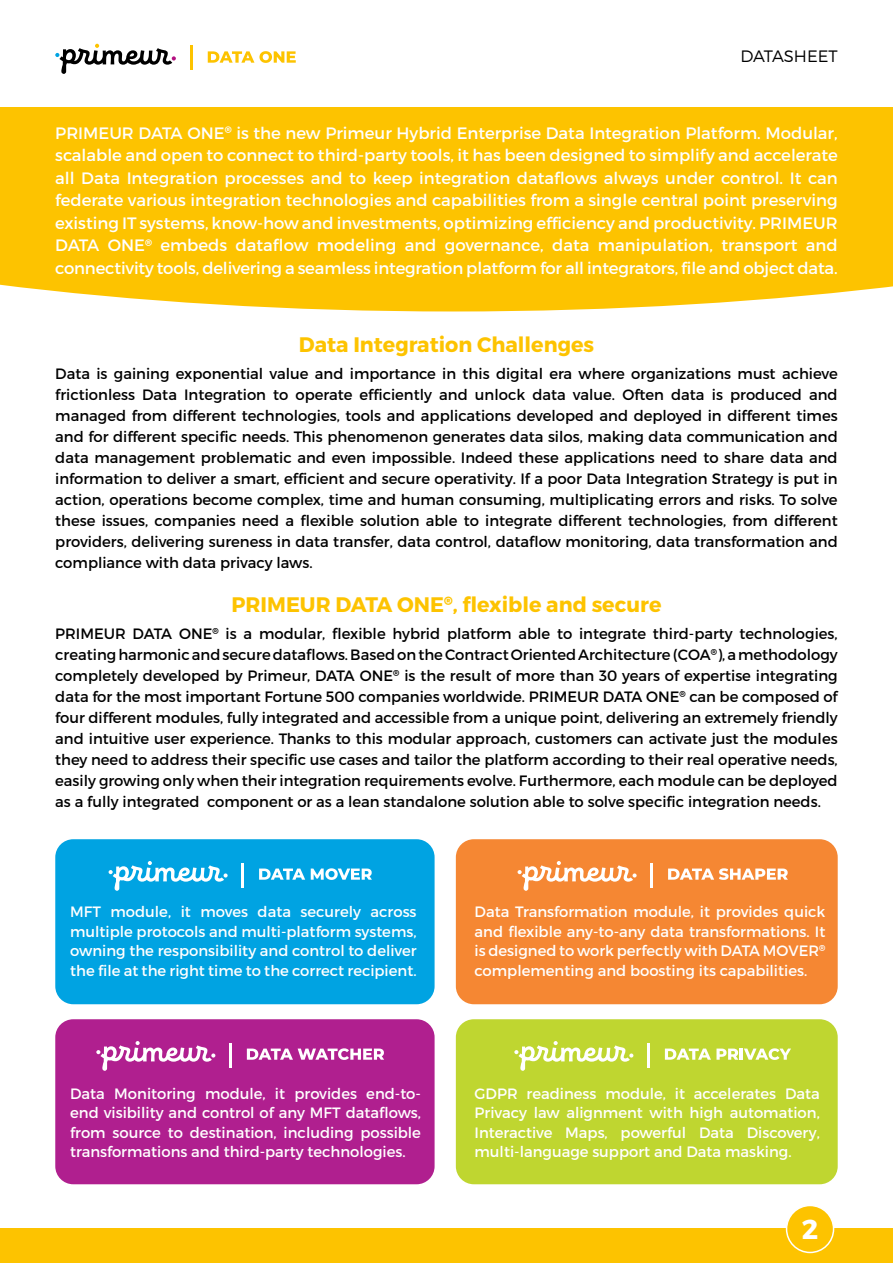
<style>
.page{position:relative;width:893px;height:1263px;background:#fff}
.page>*{position:absolute;margin:0;border:0;box-sizing:border-box;transform-origin:0 0}
.t1{font:700 27.45px "Montserrat";color:#fff}
.t2{font:700 21px "Montserrat";color:#fdc300}
.t3{font:16.5px/22.5px "Montserrat";letter-spacing:-.01em;color:#fff;text-align:justify}
.t4{font:300 16.5px "Montserrat";letter-spacing:-.005em;color:#000}
.t5{font:15px/21px "Montserrat";color:#000;text-align:justify}
.t6{font:15px/19.5px "Montserrat";color:#fff;text-align:justify}
</style>
<div class="page">
<div style="left:55px;top:839px;width:380px;height:165px;background:#00a3e2;border-radius:18px"></div>
<div style="left:55px;top:1019px;width:380px;height:165px;background:#b01f8f;border-radius:18px"></div>
<div style="left:456px;top:839px;width:382px;height:165px;background:#f58733;border-radius:18px"></div>
<div style="left:456px;top:1019px;width:382px;height:165px;background:#bfd630;border-radius:18px"></div>
<div style="left:0;top:107px;width:893px;height:204px;background:#fdc300"></div>
<div style="left:0;top:1229px;width:893px;height:34px;background:#fdc300"></div>
<div style="left:787px;top:1205px;width:46px;height:47px;background:#fdc300;border-radius:50%"></div>
<div style="left:786px;top:1205px;width:48px;height:48px;border:2px solid #fff;border-radius:50%"></div>
<svg style="left:55px;top:44px;width:121px;height:30px"></svg>
<svg style="left:208px;top:51px;width:88px;height:12px"></svg>
<hr style="left:190px;top:46px;width:2px;height:24px;background:#fdc300">
<svg style="left:109px;top:861px;width:119px;height:30px"></svg>
<svg style="left:259px;top:868px;width:46px;height:12px"></svg>
<svg style="left:311px;top:868px;width:61px;height:12px"></svg>
<hr style="left:242px;top:863px;width:2px;height:24px;background:#fff">
<svg style="left:514px;top:1041px;width:119px;height:30px"></svg>
<svg style="left:665px;top:1048px;width:126px;height:12px"></svg>
<hr style="left:647px;top:1043px;width:3px;height:24px;background:#fff">
<svg style="left:518px;top:861px;width:119px;height:30px"></svg>
<svg style="left:668px;top:868px;width:120px;height:12px"></svg>
<hr style="left:651px;top:863px;width:2px;height:24px;background:#fff">
<svg style="left:96px;top:1041px;width:119px;height:30px"></svg>
<svg style="left:247px;top:1048px;width:137px;height:12px"></svg>
<hr style="left:229px;top:1043px;width:3px;height:24px;background:#fff">
<p class="t4" style="left:740px;top:46px;width:99px">DATASHEET</p>
<p class="t3" style="left:55px;top:121px;width:784px">PRIMEUR DATA ONE<sup>®</sup> is the new Primeur Hybrid Enterprise Data Integration Platform. Modular, scalable and open to connect to third-party tools, it has been designed to simplify and accelerate all Data Integration processes and to keep integration dataflows always under control. It can federate various integration technologies and capabilities from a single central point preserving existing IT systems, know-how and investments, optimizing efficiency and productivity. PRIMEUR DATA ONE<sup>®</sup> embeds dataflow modeling and governance, data manipulation, transport and connectivity tools, delivering a seamless integration platform for all integrators, file and object data.</p>
<h2 class="t2" style="left:299px;top:331px;width:297px">Data Integration Challenges</h2>
<p class="t5" style="left:55px;top:363px;width:784px">Data is gaining exponential value and importance in this digital era where organizations must achieve frictionless Data Integration to operate efficiently and unlock data value. Often data is produced and managed from different technologies, tools and applications developed and deployed in different times and for different specific needs. This phenomenon generates data silos, making data communication and data management problematic and even impossible. Indeed these applications need to share data and information to deliver a smart, efficient and secure operativity. If a poor Data Integration Strategy is put in action, operations become complex, time and human consuming, multiplicating errors and risks. To solve these issues, companies need a flexible solution able to integrate different technologies, from different providers, delivering sureness in data transfer, data control, dataflow monitoring, data transformation and compliance with data privacy laws.</p>
<h2 class="t2" style="left:231px;top:591px;width:431px">PRIMEUR DATA ONE<sup>®</sup>, flexible and secure</h2>
<p class="t5" style="left:55px;top:623px;width:784px">PRIMEUR DATA ONE<sup>®</sup> is a modular, flexible hybrid platform able to integrate third-party technologies, creating harmonic and secure dataflows. Based on the Contract Oriented Architecture (COA<sup>®</sup>), a methodology completely developed by Primeur, DATA ONE<sup>®</sup> is the result of more than 30 years of expertise integrating data for the most important Fortune 500 companies worldwide. PRIMEUR DATA ONE<sup>®</sup> can be composed of four different modules, fully integrated and accessible from a unique point, delivering an extremely friendly and intuitive user experience. Thanks to this modular approach, customers can activate just the modules they need to address their specific use cases and tailor the platform according to their real operative needs, easily growing only when their integration requirements evolve. Furthermore, each module can be deployed as a fully integrated component or as a lean standalone solution able to solve specific integration needs.</p>
<p class="t6" style="left:70px;top:902px;width:348px">MFT module, it moves data securely across multiple protocols and multi-platform systems, owning the responsibility and control to deliver the file at the right time to the correct recipient.</p>
<p class="t6" style="left:475px;top:902px;width:352px">Data Transformation module, it provides quick and flexible any-to-any data transformations. It is designed to work perfectly with DATA MOVER<sup>® </sup>complementing and boosting its capabilities.</p>
<p class="t6" style="left:70px;top:1084px;width:352px">Data Monitoring module, it provides end-to&shy;end visibility and control of any MFT dataflows, from source to destination, including possible transformations and third-party technologies.</p>
<p class="t6" style="left:475px;top:1084px;width:347px">GDPR readiness module, it accelerates Data Privacy law alignment with high automation, Interactive Maps, powerful Data Discovery, multi-language support and Data masking.</p>
<h1 class="t1" style="left:802px;top:1212px;width:18px">2</h1>
</div>
